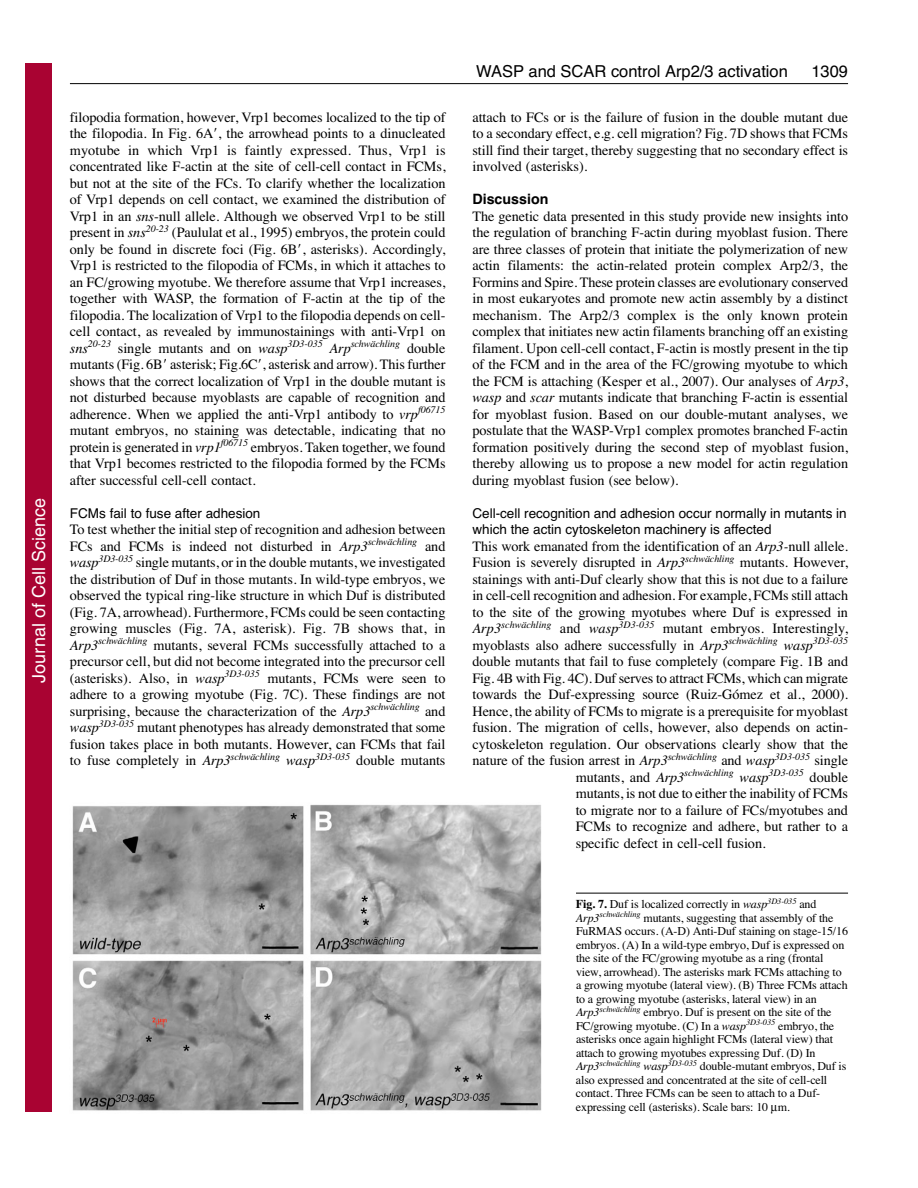
<style>
.page{position:relative;width:918px;height:1188px;background:#fff}
.page>*{position:absolute;margin:0;border:0;box-sizing:border-box;transform-origin:0 0}
.t1{font:18px "Helvetica";color:#fff}
.t2{font:16.5px "Helvetica";color:#000}
.t3{font:14.25px/16.5px "Times";letter-spacing:-.005em;color:#000;text-align:justify}
.t4{font:700 14.25px "Helvetica";color:#000}
.t5{font:13.5px/16.5px "Helvetica";color:#000}
.t6{font:12px/13.5px "Times";letter-spacing:-.01em;color:#000}
.t7{font:italic 10.05px "Times";letter-spacing:-.005em;color:#000}
.s1{font-family:"Mathematical Pi One"}
.s2{font-style:italic}
.s3{font-style:normal;font-size:14.25px}
.s4{font-size:14.25px}
.s5{font-weight:700}
</style>
<div class="page">
<hr style="left:70px;top:83px;width:778px;height:1px;background:#000">
<img style="left:72px;top:804px;width:470px;height:307px">
<hr style="left:576px;top:893px;width:272px;height:1px;background:#000">
<div style="left:26px;top:64px;width:26px;height:1048px;background:#a90332"></div>
<p class="t1" style="left:28px;top:683px;width:186px;rotate:-90deg">Journal of Cell Science</p>
<p class="t3" style="left:70px;top:110px;width:377px">filopodia formation, however, Vrp1 becomes localized to the tip of the filopodia. In Fig. 6A<span class="s1">-</span>, the arrowhead points to a dinucleated myotube in which Vrp1 is faintly expressed. Thus, Vrp1 is concentrated like F-actin at the site of cell-cell contact in FCMs, but not at the site of the FCs. To clarify whether the localization of Vrp1 depends on cell contact, we examined the distribution of Vrp1 in an <span class="s2">sns</span>-null allele. Although we observed Vrp1 to be still present in <span class="s2">sns</span><sup>20-23</sup> (Paululat et al., 1995) embryos, the protein could only be found in discrete foci (Fig. 6B<span class="s1">-</span>, asterisks). Accordingly, Vrp1 is restricted to the filopodia of FCMs, in which it attaches to an FC/growing myotube. We therefore assume that Vrp1 increases, together with WASP, the formation of F-actin at the tip of the filopodia. The localization of Vrp1 to the filopodia depends on cell&shy;cell contact, as revealed by immunostainings with anti-Vrp1 on <span class="s2">sns</span><sup>20-23</sup> single mutants and on <span class="s2">wasp</span><sup>3D3-035</sup> <span class="s2">Arp</span><sup>schwächling</sup> double mutants (Fig. 6B<span class="s1">-</span> asterisk; Fig.6C<span class="s1">-</span>, asterisk and arrow). This further shows that the correct localization of Vrp1 in the double mutant is not disturbed because myoblasts are capable of recognition and adherence. When we applied the anti-Vrp1 antibody to <span class="s2">vrp</span><sup>f06715 </sup>mutant embryos, no staining was detectable, indicating that no protein is generated in <span class="s2">vrp1</span><sup>f06715</sup> embryos. Taken together, we found that Vrp1 becomes restricted to the filopodia formed by the FCMs after successful cell-cell contact.</p>
<p class="t5" style="left:70px;top:506px;width:192px">FCMs fail to fuse after adhesion</p>
<p class="t3" style="left:70px;top:522px;width:377px">To test whether the initial step of recognition and adhesion between FCs and FCMs is indeed not disturbed in <span class="s2">Arp3</span><sup>schwächling</sup> and <span class="s2">wasp</span><sup>3D3-035</sup> single mutants, or in the double mutants, we investigated the distribution of Duf in those mutants. In wild-type embryos, we observed the typical ring-like structure in which Duf is distributed (Fig. 7A, arrowhead). Furthermore, FCMs could be seen contacting growing muscles (Fig. 7A, asterisk). Fig. 7B shows that, in <span class="s2">Arp3</span><sup>schwächling</sup> mutants, several FCMs successfully attached to a precursor cell, but did not become integrated into the precursor cell (asterisks). Also, in <span class="s2">wasp</span><sup>3D3-035</sup> mutants, FCMs were seen to adhere to a growing myotube (Fig. 7C). These findings are not surprising, because the characterization of the <span class="s2">Arp3</span><sup>schwächling</sup> and <span class="s2">wasp</span><sup>3D3-035</sup> mutant phenotypes has already demonstrated that some fusion takes place in both mutants. However, can FCMs that fail to fuse completely in <span class="s2">Arp3</span><sup>schwächling</sup> <span class="s2">wasp</span><sup>3D3-035</sup> double mutants</p>
<p class="t2" style="left:476px;top:65px;width:313px">WASP and SCAR control Arp2/3 activation</p>
<p class="t2" style="left:811px;top:65px;width:38px">1309</p>
<p class="t3" style="left:472px;top:110px;width:377px">attach to FCs or is the failure of fusion in the double mutant due to a secondary effect, e.g. cell migration? Fig. 7D shows that FCMs still find their target, thereby suggesting that no secondary effect is involved (asterisks).</p>
<p class="t4" style="left:472px;top:194px;width:77px">Discussion</p>
<p class="t3" style="left:472px;top:209px;width:377px">The genetic data presented in this study provide new insights into the regulation of branching F-actin during myoblast fusion. There are three classes of protein that initiate the polymerization of new actin filaments: the actin-related protein complex Arp2/3, the Formins and Spire. These protein classes are evolutionary conserved in most eukaryotes and promote new actin assembly by a distinct mechanism. The Arp2/3 complex is the only known protein complex that initiates new actin filaments branching off an existing filament. Upon cell-cell contact, F-actin is mostly present in the tip of the FCM and in the area of the FC/growing myotube to which the FCM is attaching (Kesper et al., 2007). Our analyses of <span class="s2">Arp3</span>, <span class="s2">wasp</span> and <span class="s2">scar</span> mutants indicate that branching F-actin is essential for myoblast fusion. Based on our double-mutant analyses, we postulate that the WASP-Vrp1 complex promotes branched F-actin formation positively during the second step of myoblast fusion, thereby allowing us to propose a new model for actin regulation during myoblast fusion (see below).</p>
<p class="t5" style="left:472px;top:506px;width:376px">Cell-cell recognition and adhesion occur normally in mutants in which the actin cytoskeleton machinery is affected</p>
<p class="t3" style="left:472px;top:539px;width:377px">This work emanated from the identification of an <span class="s2">Arp3-</span>null allele.<br>Fusion is severely disrupted in <span class="s2">Arp3</span><sup>schwächling</sup> mutants. However, stainings with anti-Duf clearly show that this is not due to a failure in cell-cell recognition and adhesion. For example, FCMs still attach to the site of the growing myotubes where Duf is expressed in <span class="s2">Arp3</span><sup>schwächling</sup> and <span class="s2">wasp</span><sup>3D3-035</sup> mutant embryos. Interestingly, myoblasts also adhere successfully in <span class="s2">Arp3</span><sup>schwächling</sup> <span class="s2">wasp</span><sup>3D3-035 </sup>double mutants that fail to fuse completely (compare Fig. 1B and Fig. 4B with Fig. 4C). Duf serves to attract FCMs, which can migrate towards the Duf-expressing source (Ruiz-Gómez et al., 2000).<br>Hence, the ability of FCMs to migrate is a prerequisite for myoblast fusion. The migration of cells, however, also depends on actin&shy;cytoskeleton regulation. Our observations clearly show that the nature of the fusion arrest in <span class="s2">Arp3</span><sup>schwächling</sup> and <span class="s2">wasp</span><sup>3D3-035</sup> single</p>
<p class="t7" style="left:576px;top:769px;width:274px"><span class="s3">mutants, and</span> <span class="s4">Arp3</span>schwächling <span class="s4">wasp</span>3D3-035 <span class="s3">double</span></p>
<p class="t3" style="left:576px;top:786px;width:274px">mutants, is not due to either the inability of FCMs to migrate nor to a failure of FCs/myotubes and FCMs to recognize and adhere, but rather to a specific defect in cell-cell fusion.</p>
<p class="t6" style="left:576px;top:899px;width:274px"><span class="s5">Fig. 7.</span> Duf is localized correctly in <span class="s2">wasp</span><sup>3D3-035</sup> and <span class="s2">Arp3</span><sup>schwächling</sup> mutants, suggesting that assembly of the FuRMAS occurs. (A-D) Anti-Duf staining on stage-15/16 embryos. (A) In a wild-type embryo, Duf is expressed on the site of the FC/growing myotube as a ring (frontal view, arrowhead). The asterisks mark FCMs attaching to a growing myotube (lateral view). (B) Three FCMs attach to a growing myotube (asterisks, lateral view) in an <span class="s2">Arp3</span><sup>schwächling</sup> embryo. Duf is present on the site of the FC/growing myotube. (C) In a <span class="s2">wasp</span><sup>3D3-035</sup> embryo, the asterisks once again highlight FCMs (lateral view) that attach to growing myotubes expressing Duf. (D) In <span class="s2">Arp3</span><sup>schwächling</sup> <span class="s2">wasp</span><sup>3D3-035</sup> double-mutant embryos, Duf is also expressed and concentrated at the site of cell-cell contact. Three FCMs can be seen to attach to a Duf&shy;expressing cell (asterisks). Scale bars: 10 m.</p>
</div>
